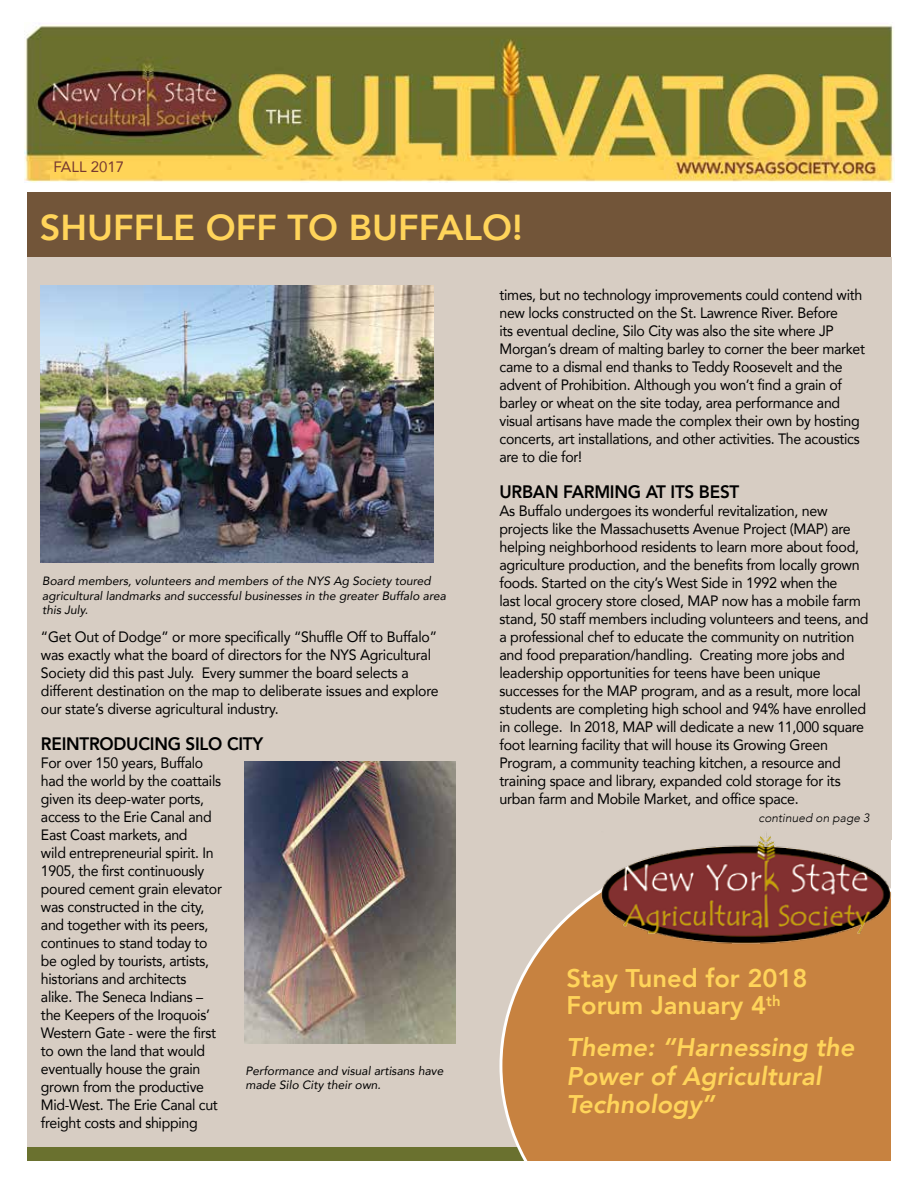
<style>
.page{position:relative;width:918px;height:1188px;background:#fff}
.page>*{position:absolute;margin:0;border:0;box-sizing:border-box;transform-origin:0 0}
.t1{font:800 36px "Avenir";color:#ffd45a}
.t2{font:italic 800 25.5px/28.5px "Avenir";color:#ffd45a}
.t3{font:800 25.5px/27px "Avenir";color:#ffd45a}
.t4{font:800 18px "Avenir";letter-spacing:-.015em;color:#000;scale:.95 1}
.t5{font:15px/18px "Avenir";letter-spacing:-.02em;color:#000;scale:.94 1}
.t6{font:15px/18px "Avenir";letter-spacing:-.02em;color:#000;scale:.95 1}
.t7{font:15px "Avenir";color:#773831}
.t8{font:italic 12px/14.4px "Avenir";color:#000}
.t9{font:italic 300 12px "Avenir";color:#000}
</style>
<div class="page">
<div style="left:27px;top:257px;width:864px;height:891px;background:#d7cdc3"></div>
<img style="left:24px;top:24px;width:870px;height:158px">
<div style="left:27px;top:192px;width:864px;height:65px;background:#725539"></div>
<div style="left:27px;top:1148px;width:864px;height:13px;background:#6a712f"></div>
<div style="left:499px;top:909px;width:392px;height:252px;background:#c78240"></div>
<img style="left:575px;top:824px;width:317px;height:128px">
<img style="left:41px;top:285px;width:392px;height:277px">
<img style="left:245px;top:762px;width:211px;height:281px">
<p class="t7" style="left:53px;top:155px;width:72px">FALL 2017</p>
<h1 class="t1" style="left:40px;top:199px;width:485px">SHUFFLE OFF TO BUFFALO!</h1>
<p class="t8" style="left:42px;top:574px;width:405px">Board members, volunteers and members of the NYS Ag Society toured agricultural landmarks and successful businesses in the greater Buffalo area this July.</p>
<p class="t5" style="left:41px;top:628px;width:425px">“Get Out of Dodge” or more specifically “Shuffle Off to Buffalo” was exactly what the board of directors for the NYS Agricultural Society did this past July. Every summer the board selects a different destination on the map to deliberate issues and explore our state’s diverse agricultural industry.</p>
<p class="t4" style="left:41px;top:730px;width:236px">REINTRODUCING SILO CITY</p>
<p class="t5" style="left:41px;top:754px;width:194px">For over 150 years, Buffalo had the world by the coattails given its deep-water ports, access to the Erie Canal and<br>East Coast markets, and<br>wild entrepreneurial spirit. In<br>1905, the first continuously poured cement grain elevator was constructed in the city, and together with its peers, continues to stand today to be ogled by tourists, artists, historians and architects<br>alike. The Seneca Indians – the Keepers of the Iroquois’<br>Western Gate - were the first to own the land that would eventually house the grain grown from the productive<br>Mid-West. The Erie Canal cut freight costs and shipping</p>
<p class="t8" style="left:246px;top:1063px;width:199px">Performance and visual artisans have made Silo City their own.</p>
<p class="t5" style="left:500px;top:285px;width:391px">times, but no technology improvements could contend with new locks constructed on the St. Lawrence River. Before<br>its eventual decline, Silo City was also the site where JP Morgan’s dream of malting barley to corner the beer market came to a dismal end thanks to Teddy Roosevelt and the advent of Prohibition. Although you won’t find a grain of barley or wheat on the site today, area performance and visual artisans have made the complex their own by hosting concerts, art installations, and other activities. The acoustics are to die for!</p>
<p class="t4" style="left:500px;top:478px;width:254px">URBAN FARMING AT ITS BEST</p>
<p class="t6" style="left:500px;top:501px;width:390px">As Buffalo undergoes its wonderful revitalization, new projects like the Massachusetts Avenue Project (MAP) are helping neighborhood residents to learn more about food, agriculture production, and the benefits from locally grown foods. Started on the city’s West Side in 1992 when the<br>last local grocery store closed, MAP now has a mobile farm stand, 50 staff members including volunteers and teens, and a professional chef to educate the community on nutrition and food preparation/handling. Creating more jobs and leadership opportunities for teens have been unique successes for the MAP program, and as a result, more local students are completing high school and 94% have enrolled in college. In 2018, MAP will dedicate a new 11,000 square foot learning facility that will house its Growing Green Program, a community teaching kitchen, a resource and training space and library, expanded cold storage for its urban farm and Mobile Market, and office space.</p>
<p class="t9" style="left:759px;top:811px;width:112px">continued on page 3</p>
<h2 class="t3" style="left:567px;top:965px;width:243px">Stay Tuned for 2018<br>Forum January 4<sup>th</sup></h2>
<h2 class="t2" style="left:567px;top:1033px;width:290px">Theme: “Harnessing the<br>Power of Agricultural<br>Technology”</h2>
</div>
